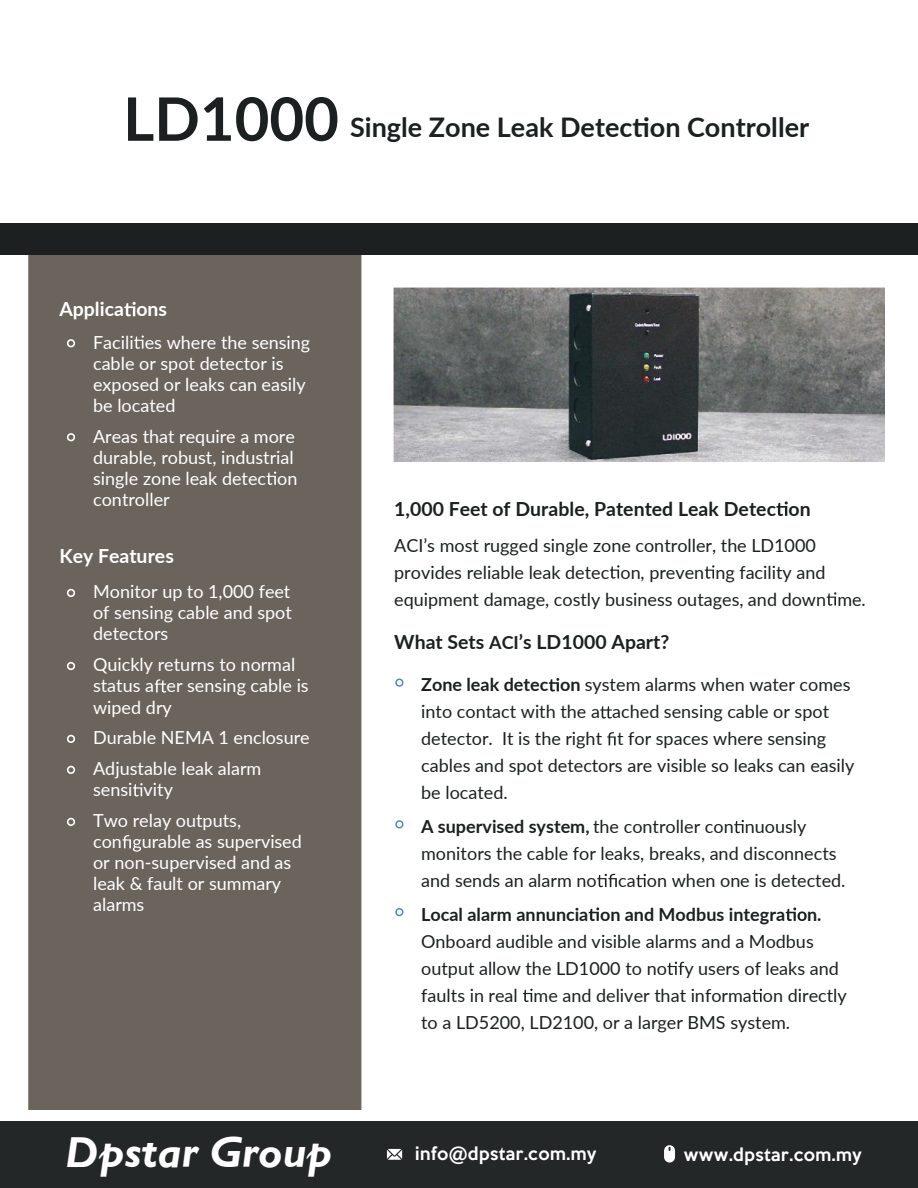
<style>
.page{position:relative;width:918px;height:1188px;background:#fff}
.page>*{position:absolute;margin:0;border:0;box-sizing:border-box;transform-origin:0 0}
.t1{font:italic 700 43.8px "Gill Sans";color:#fff}
.t2{font:700 27px "Lato";color:#1c2021}
.t3{font:700 19.5px "Lato";color:#1c2021}
.t4{font:700 19.5px "Lato";color:#fff}
.t5{font:18px/27px "Lato";color:#1c2021}
.t6{font:18px/21px "Lato";color:#fff}
.t7{font:700 18px "Lato";color:#1c2021}
.t8{font:500 16.35px "Keep Calm";letter-spacing:.025em;color:#fff}
.s1{font-size:60px}
.s2{font-size:18px}
.s3{font-weight:700}
</style>
<div class="page">
<div style="left:28px;top:255px;width:333px;height:855px;background:#6b645d"></div>
<div style="left:0;top:224px;width:918px;height:31px;background:#1c2021"></div>
<div style="left:59px;top:297px;width:144px;height:26px;background:#6b645d"></div>
<svg style="left:124px;top:302px;width:12px;height:14px"></svg>
<div style="left:59px;top:544px;width:149px;height:26px;background:#6b645d"></div>
<svg style="left:776px;top:501px;width:12px;height:15px"></svg>
<img style="left:394px;top:288px;width:491px;height:173px">
<div style="left:593px;top:406px;width:39px;height:44px;background:#272d30"></div>
<svg style="left:610px;top:565px;width:9px;height:14px"></svg>
<svg style="left:705px;top:565px;width:9px;height:14px"></svg>
<svg style="left:827px;top:592px;width:9px;height:14px"></svg>
<svg style="left:395px;top:678px;width:9px;height:9px"></svg>
<svg style="left:549px;top:678px;width:10px;height:14px"></svg>
<svg style="left:600px;top:706px;width:12px;height:13px"></svg>
<svg style="left:607px;top:732px;width:9px;height:13px"></svg>
<svg style="left:395px;top:820px;width:9px;height:9px"></svg>
<svg style="left:734px;top:820px;width:10px;height:13px"></svg>
<svg style="left:597px;top:874px;width:20px;height:13px"></svg>
<svg style="left:636px;top:874px;width:10px;height:13px"></svg>
<svg style="left:395px;top:908px;width:9px;height:9px"></svg>
<svg style="left:589px;top:907px;width:10px;height:14px"></svg>
<svg style="left:786px;top:907px;width:21px;height:14px"></svg>
<svg style="left:667px;top:962px;width:17px;height:13px"></svg>
<svg style="left:523px;top:989px;width:10px;height:13px"></svg>
<svg style="left:752px;top:989px;width:10px;height:13px"></svg>
<img style="left:79px;top:333px;width:2px;height:21px">
<img style="left:66px;top:333px;width:13px;height:21px">
<svg style="left:67px;top:339px;width:8px;height:8px"></svg>
<div style="left:93px;top:331px;width:269px;height:24px;background:#6b645d"></div>
<svg style="left:134px;top:335px;width:10px;height:14px"></svg>
<div style="left:93px;top:352px;width:258px;height:21px;background:#6b645d"></div>
<div style="left:93px;top:373px;width:269px;height:24px;background:#6b645d"></div>
<div style="left:93px;top:394px;width:109px;height:24px;background:#6b645d"></div>
<img style="left:79px;top:427px;width:2px;height:21px">
<img style="left:66px;top:427px;width:13px;height:21px">
<svg style="left:67px;top:433px;width:8px;height:8px"></svg>
<div style="left:93px;top:425px;width:269px;height:21px;background:#6b645d"></div>
<div style="left:93px;top:446px;width:269px;height:21px;background:#6b645d"></div>
<div style="left:93px;top:467px;width:269px;height:24px;background:#6b645d"></div>
<svg style="left:267px;top:472px;width:9px;height:13px"></svg>
<div style="left:93px;top:488px;width:101px;height:24px;background:#6b645d"></div>
<img style="left:79px;top:583px;width:2px;height:20px">
<img style="left:66px;top:583px;width:13px;height:20px">
<svg style="left:67px;top:589px;width:8px;height:8px"></svg>
<div style="left:93px;top:580px;width:267px;height:22px;background:#6b645d"></div>
<div style="left:93px;top:602px;width:269px;height:24px;background:#6b645d"></div>
<div style="left:93px;top:623px;width:100px;height:24px;background:#6b645d"></div>
<img style="left:79px;top:656px;width:2px;height:20px">
<img style="left:66px;top:656px;width:13px;height:20px">
<svg style="left:67px;top:662px;width:8px;height:8px"></svg>
<div style="left:93px;top:654px;width:269px;height:21px;background:#6b645d"></div>
<div style="left:93px;top:675px;width:269px;height:24px;background:#6b645d"></div>
<svg style="left:155px;top:679px;width:11px;height:14px"></svg>
<div style="left:93px;top:696px;width:105px;height:24px;background:#6b645d"></div>
<img style="left:79px;top:729px;width:2px;height:20px">
<img style="left:66px;top:729px;width:13px;height:20px">
<svg style="left:67px;top:735px;width:8px;height:8px"></svg>
<div style="left:93px;top:727px;width:269px;height:24px;background:#6b645d"></div>
<img style="left:79px;top:760px;width:2px;height:20px">
<img style="left:66px;top:760px;width:13px;height:20px">
<svg style="left:67px;top:766px;width:8px;height:8px"></svg>
<div style="left:93px;top:758px;width:230px;height:24px;background:#6b645d"></div>
<div style="left:93px;top:778px;width:106px;height:25px;background:#6b645d"></div>
<svg style="left:133px;top:783px;width:10px;height:13px"></svg>
<img style="left:79px;top:812px;width:2px;height:20px">
<img style="left:66px;top:812px;width:13px;height:20px">
<svg style="left:67px;top:818px;width:8px;height:8px"></svg>
<div style="left:93px;top:810px;width:199px;height:21px;background:#6b645d"></div>
<div style="left:93px;top:831px;width:269px;height:21px;background:#6b645d"></div>
<svg style="left:122px;top:835px;width:19px;height:17px"></svg>
<div style="left:93px;top:852px;width:269px;height:24px;background:#6b645d"></div>
<div style="left:93px;top:873px;width:255px;height:24px;background:#6b645d"></div>
<div style="left:93px;top:894px;width:68px;height:24px;background:#6b645d"></div>
<div style="left:0;top:1121px;width:918px;height:67px;background:#242728"></div>
<svg style="left:387px;top:1149px;width:15px;height:11px"></svg>
<svg style="left:664px;top:1145px;width:11px;height:18px"></svg>
<h2 class="t2" style="left:123px;top:107px;width:687px"><span class="s1">LD1000</span> Single Zone Leak Detection Controller</h2>
<p class="t4" style="left:59px;top:295px;width:109px">Applica ons</p>
<p class="t6" style="left:93px;top:331px;width:219px">Facili es where the sensing cable or spot detector is exposed or leaks can easily be located</p>
<p class="t6" style="left:93px;top:425px;width:206px">Areas that require a more durable, robust, industrial single zone leak detec on controller</p>
<p class="t4" style="left:59px;top:542px;width:116px">Key Features</p>
<p class="t6" style="left:93px;top:581px;width:200px;text-align:justify">Monitor up to 1,000 feet of sensing cable and spot detectors</p>
<p class="t6" style="left:93px;top:654px;width:217px">Quickly returns to normal status a er sensing cable is wiped dry</p>
<p class="t6" style="left:93px;top:722px;width:218px;line-height:30.9px">Durable NEMA 1 enclosure<br>Adjustable leak alarm</p>
<p class="t6" style="left:93px;top:774px;width:150px;line-height:30.9px">sensi vity<br>Two relay outputs,</p>
<p class="t6" style="left:93px;top:831px;width:210px">con urable as supervised or non-supervised and as leak &amp; fault or summary alarms</p>
<p class="t3" style="left:394px;top:494px;width:418px">1,000 Feet of Durable, Patented Leak Detec on</p>
<p class="t5" style="left:394px;top:531px;width:473px">ACI’s most rugged single zone controller, the LD1000 provides reliable leak detec on, preven ng facility and equipment damage, costly business outages, and down me.</p>
<p class="t3" style="left:394px;top:628px;width:277px">What Sets <span class="s2">ACI</span>’s LD1000 Apart?</p>
<p class="t5" style="left:421px;top:671px;width:435px"><span class="s3">Zone leak detec on</span> system alarms when water comes into contact with the a ached sensing cable or spot detector. It is the right t for spaces where sensing cables and spot detectors are visible so leaks can easily be located.</p>
<p class="t5" style="left:421px;top:812px;width:426px"><span class="s3">A supervised system,</span> the controller con nuously monitors the cable for leaks, breaks, and disconnects and sends an alarm no ca on when one is detected.</p>
<p class="t7" style="left:421px;top:901px;width:402px">Local alarm annuncia on and Modbus integra n.</p>
<p class="t5" style="left:421px;top:927px;width:427px">Onboard audible and visible alarms and a Modbus output allow the LD1000 to no y users of leaks and faults in real me and deliver that informa on directly to a LD5200, LD2100, or a larger BMS system.</p>
<h1 class="t1" style="left:66px;top:1127px;width:268px">Dpstar Group</h1>
<p class="t8" style="left:415px;top:1140px;width:183px">info@dpstar.com.my</p>
<p class="t8" style="left:684px;top:1140px;width:179px">www.dpstar.com.my</p>
</div>
